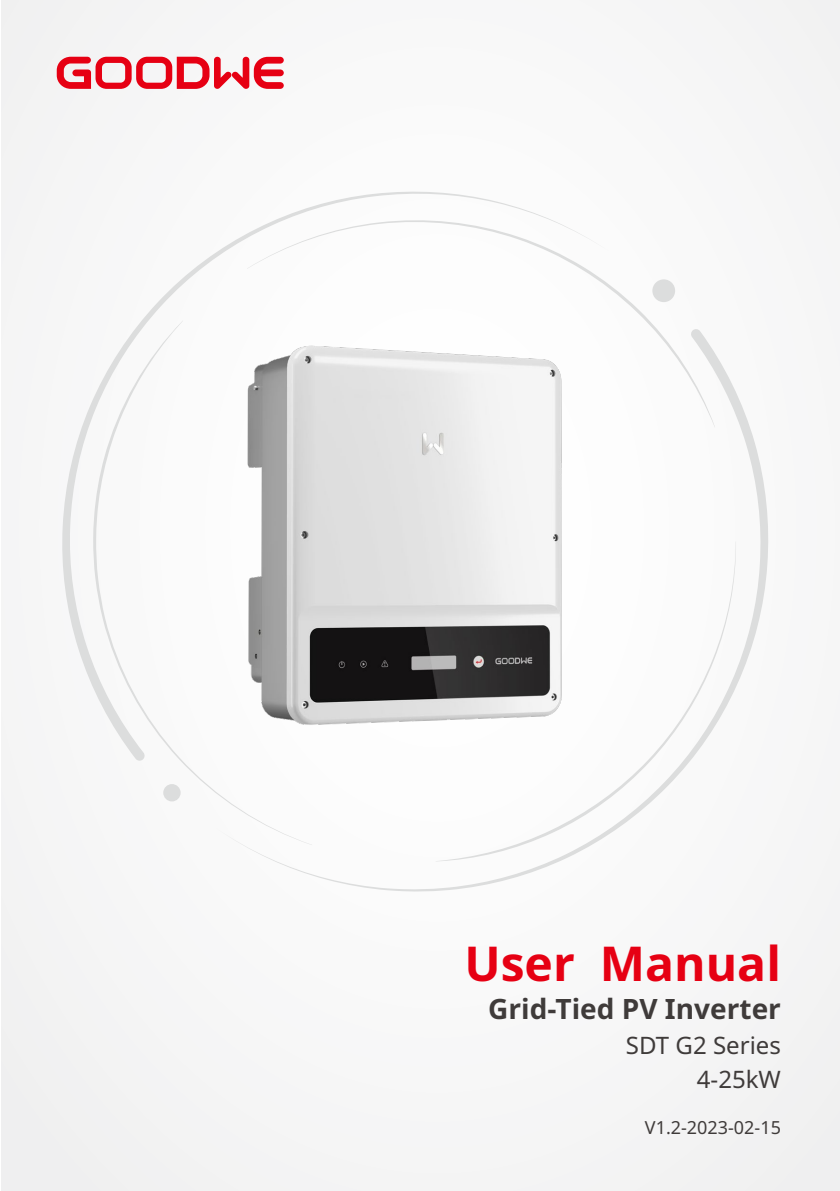
<style>
.page{position:relative;width:840px;height:1191px;background:#fff}
.page>*{position:absolute;margin:0;border:0;box-sizing:border-box;transform-origin:0 0}
.t1{font:700 48px "Noto Sans";color:#e60013}
.t2{font:700 28px "Noto Sans";color:#3f3b3a}
.t3{font:24px/34.4px "Noto Sans";color:#3f3b3a;text-align:right}
.t4{font:18px "Noto Sans";color:#3f3b3a}
</style>
<div class="page">
<div style="left:2px;top:0;width:837px;height:1190px;background:#f6f6f6"></div>
<svg style="left:62px;top:192px;width:481px;height:495px"></svg>
<svg style="left:258px;top:352px;width:510px;height:539px"></svg>
<svg style="left:93px;top:320px;width:219px;height:525px"></svg>
<svg style="left:435px;top:541px;width:300px;height:320px"></svg>
<svg style="left:247px;top:217px;width:467px;height:210px"></svg>
<svg style="left:57px;top:57px;width:226px;height:32px"></svg>
<img style="left:170px;top:322px;width:465px;height:464px">
<h1 class="t1" style="left:464px;top:930px;width:318px">User Manual</h1>
<p class="t2" style="left:488px;top:989px;width:294px">Grid-Tied PV Inverter</p>
<p class="t3" style="left:625px;top:1028px;width:156px">SDT G2 Series<br>4-25kW</p>
<p class="t4" style="left:644px;top:1114px;width:137px">V1.2-2023-02-15</p>
</div>
